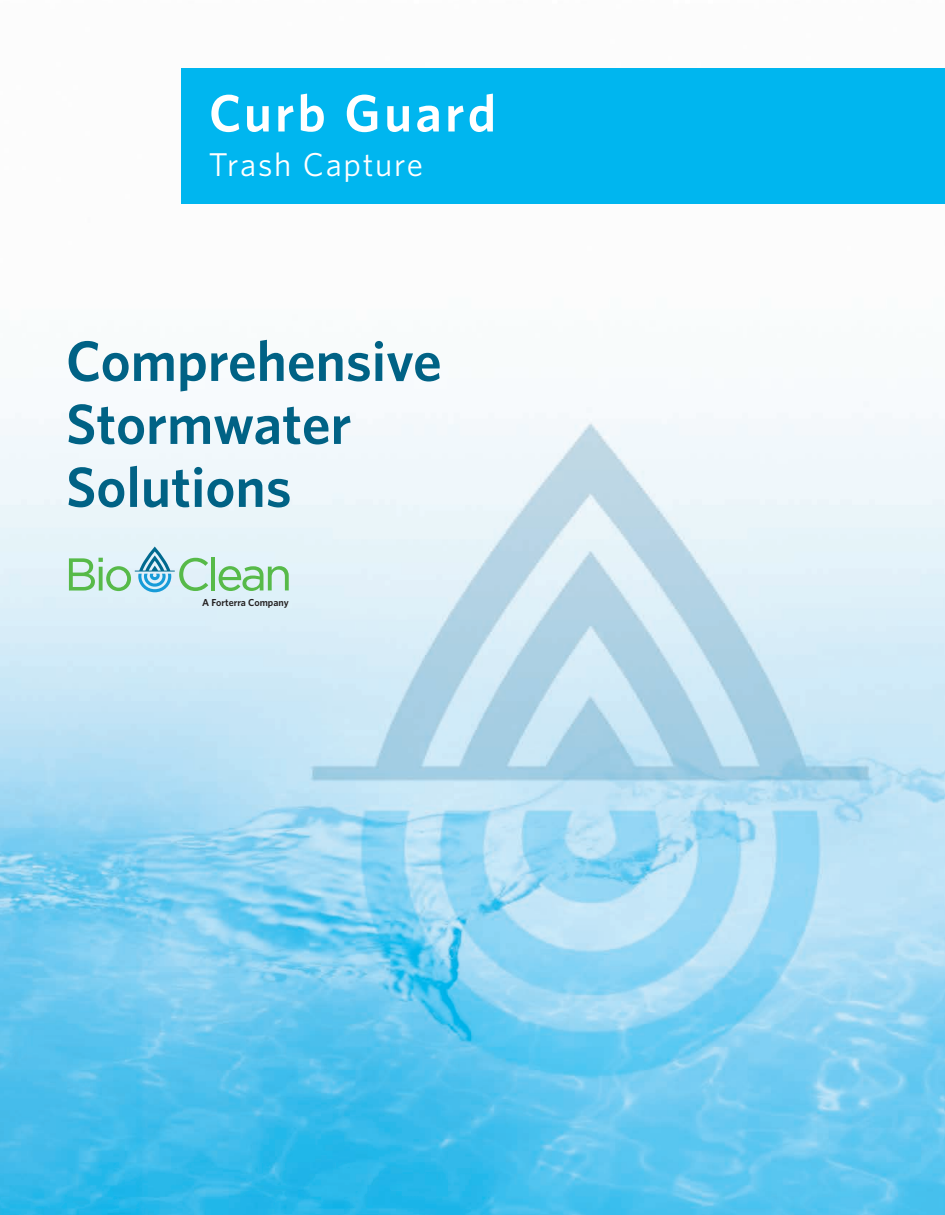
<style>
.page{position:relative;width:945px;height:1215px;background:#fff}
.page>*{position:absolute;margin:0;border:0;box-sizing:border-box;transform-origin:0 0}
.t1{font:600 57px "Whitney";color:#006285}
.t2{font:600 52.5px "Whitney";letter-spacing:.06em;color:#fff}
.t3{font:33px "Whitney";letter-spacing:.05em;color:#fff}
.t4{font:600 10.2px "Whitney";color:#231f20}
</style>
<div class="page">
<img style="left:0;top:68px;width:945px;height:1147px">
<div style="left:182px;top:68px;width:763px;height:135px;background:#00b6ef"></div>
<svg style="left:69px;top:547px;width:139px;height:45px;background:#b6ddd5"></svg>
<hr style="left:211px;top:557px;width:4px;height:33px;background:#57ba49">
<svg style="left:219px;top:566px;width:70px;height:25px;background:#a6d9ae"></svg>
<p class="t2" style="left:209px;top:78px;width:289px">Curb Guard</p>
<p class="t3" style="left:209px;top:143px;width:216px">Trash Capture</p>
<p class="t1" style="left:66px;top:323px;width:377px">Comprehensive</p>
<p class="t1" style="left:66px;top:386px;width:287px">Stormwater</p>
<p class="t1" style="left:66px;top:449px;width:227px">Solutions</p>
<p class="t4" style="left:202px;top:596px;width:88px">A Forterra Company</p>
</div>
